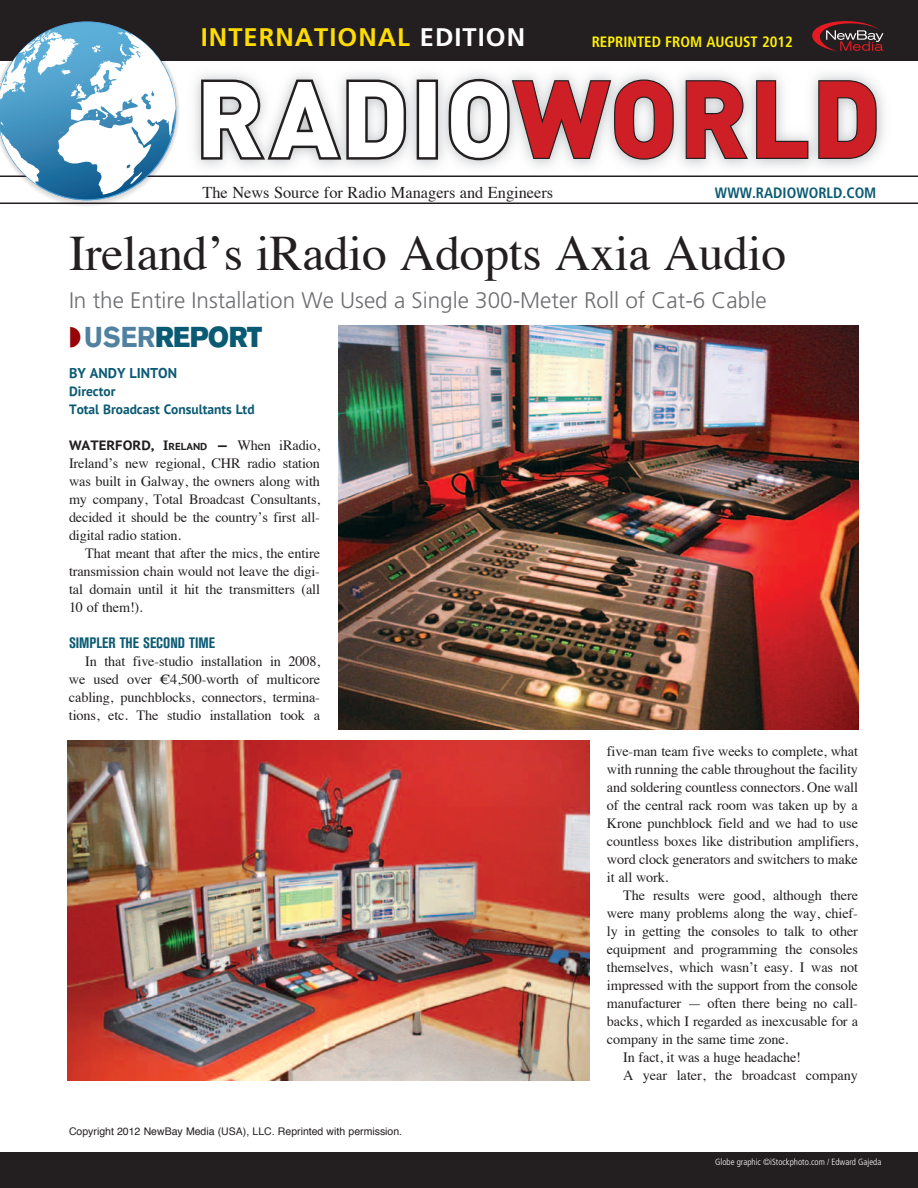
<style>
.page{position:relative;width:918px;height:1188px;background:#fff}
.page>*{position:absolute;margin:0;border:0;box-sizing:border-box;transform-origin:0 0}
.t1{font:49.5px "Times";letter-spacing:-.005em;color:#231f20}
.t2{font:28.5px "Akzidenz Grotesk BE Super";color:#0b5a73;scale:.9 1}
.t3{font:700 25.5px "Frutiger";letter-spacing:.04em;color:#ffdc01}
.t4{font:300 22.5px "Frutiger";color:#6c6d70}
.t5{font:16.5px "Times";color:#231f20}
.t6{font:700 condensed 15px "Frutiger";color:#fff101}
.t7{font:700 condensed 15px "Akzidenz Grotesk BE";color:#0b5a73}
.t8{font:700 condensed 15px "Frutiger";color:#0b5a73}
.t9{font:14.25px/18px "Times";letter-spacing:-.01em;color:#231f20;text-align:justify}
.t10{font:700 14.25px "PT Sans";color:#0b5a73}
.t11{font:700 13.5px/18px "PT Sans";color:#0b5a73}
.t12{font:700 13.5px "PT Sans Caption";color:#231f20}
.t13{font:10.5px "Helvetica";color:#231f20}
.t14{font:300 condensed 9px "Frutiger";color:#fff}
.s1{color:#fff}
.s2{color:#940408}
.s3{font-family:"Akzidenz Grotesk BE";font-weight:700;color:#5081a0}
.s4{font-size:10.2px}
.s5{font-family:"Times";font-weight:400;font-size:14.25px}
</style>
<div class="page">
<img style="left:183px;top:73px;width:716px;height:103px">
<svg style="left:201px;top:80px;width:205px;height:80px"></svg>
<svg style="left:417px;top:80px;width:21px;height:80px"></svg>
<svg style="left:449px;top:79px;width:225px;height:81px"></svg>
<svg style="left:686px;top:80px;width:62px;height:79px;background:#c45357"></svg>
<svg style="left:756px;top:80px;width:52px;height:79px"></svg>
<svg style="left:818px;top:80px;width:59px;height:79px;background:#c34e53"></svg>
<hr style="left:0;top:176px;width:918px;height:1px;background:#231f20">
<hr style="left:0;top:202px;width:918px;height:2px;background:#231f20">
<div style="left:0;top:1152px;width:918px;height:36px;background:#231f20"></div>
<div style="left:0;top:0;width:918px;height:61px;background:#231f20"></div>
<svg style="left:812px;top:21px;width:72px;height:30px"></svg>
<img style="left:68px;top:740px;width:522px;height:340px">
<img style="left:338px;top:325px;width:520px;height:405px">
<svg style="left:0;top:21px;width:180px;height:185px"></svg>
<h3 class="t3" style="left:201px;top:22px;width:326px">INTERNATIONAL <span class="s1">EDITION</span></h3>
<p class="t6" style="left:592px;top:33px;width:203px">REPRINTED FROM AUGUST 2012</p>
<p class="t5" style="left:202px;top:177px;width:352px">The News Source for Radio Managers and Engineers</p>
<p class="t8" style="left:715px;top:184px;width:163px">WWW.RADIOWORLD.COM</p>
<h1 class="t1" style="left:69px;top:207px;width:719px">Ireland’s iRadio Adopts Axia Audio</h1>
<h3 class="t4" style="left:69px;top:287px;width:699px">In the Entire Installation We Used a Single 300-Meter Roll of Cat-6 Cable</h3>
<h2 class="t2" style="left:69px;top:320px;width:216px"><span class="s2">◗</span><span class="s3">USER</span>REPORT</h2>
<p class="t10" style="left:69px;top:364px;width:110px">by Andy Linton</p>
<p class="t11" style="left:69px;top:382px;width:187px">Director<br>Total Broadcast Consultants Ltd</p>
<p class="t12" style="left:69px;top:436px;width:253px">WATERFORD, I<span class="s4">RE LAND</span> — <span class="s5">When iRadio,</span></p>
<p class="t9" style="left:69px;top:453px;width:253px">Ireland’s new regional, CHR radio station was built in Galway, the owners along with my company, Total Broadcast Consultants, decided it should be the country’s first all&shy;digital radio station.</p>
<p class="t9" style="left:69px;top:543px;width:253px;text-indent:16px">That meant that after the mics, the entire transmission chain would not leave the digi&shy;tal domain until it hit the transmitters (all 10 of them!).</p>
<p class="t7" style="left:69px;top:634px;width:148px">SIMPLER THE SECOND TIME</p>
<p class="t9" style="left:69px;top:651px;width:253px;text-indent:16px">In that five-studio installation in 2008, we used over €4,500-worth of multicore cabling, punchblocks, connectors, termina&shy;tions, etc. The studio installation took a</p>
<p class="t13" style="left:69px;top:1123px;width:335px">Copyright 2012 NewBay Media (USA), LLC. Reprinted with permission.</p>
<p class="t9" style="left:607px;top:741px;width:253px">five-man team five weeks to complete, what with running the cable throughout the facility and soldering countless connectors. One wall of the central rack room was taken up by a Krone punchblock field and we had to use countless boxes like distribution amplifiers, word clock generators and switchers to make it all work.</p>
<p class="t9" style="left:623px;top:885px;width:236px">The results were good, although there</p>
<p class="t9" style="left:607px;top:903px;width:252px">were many problems along the way, chief-</p>
<p class="t9" style="left:607px;top:921px;width:253px">ly in getting the consoles to talk to other</p>
<p class="t9" style="left:607px;top:939px;width:252px">equipment and programming the consoles</p>
<p class="t9" style="left:607px;top:957px;width:252px">themselves, which wasn’t easy. I was not</p>
<p class="t9" style="left:607px;top:975px;width:252px">impressed with the support from the console</p>
<p class="t9" style="left:607px;top:993px;width:253px">manufacturer — often there being no call-</p>
<p class="t9" style="left:607px;top:1011px;width:253px">backs, which I regarded as inexcusable for a</p>
<p class="t9" style="left:607px;top:1029px;width:183px">company in the same time zone.</p>
<p class="t9" style="left:623px;top:1047px;width:179px">In fact, it was a huge headache!</p>
<p class="t9" style="left:623px;top:1065px;width:236px">A year later, the broadcast company</p>
<p class="t14" style="left:715px;top:1157px;width:168px">Globe graphic ©iStockphoto.com / Edward Gajeda</p>
</div>
